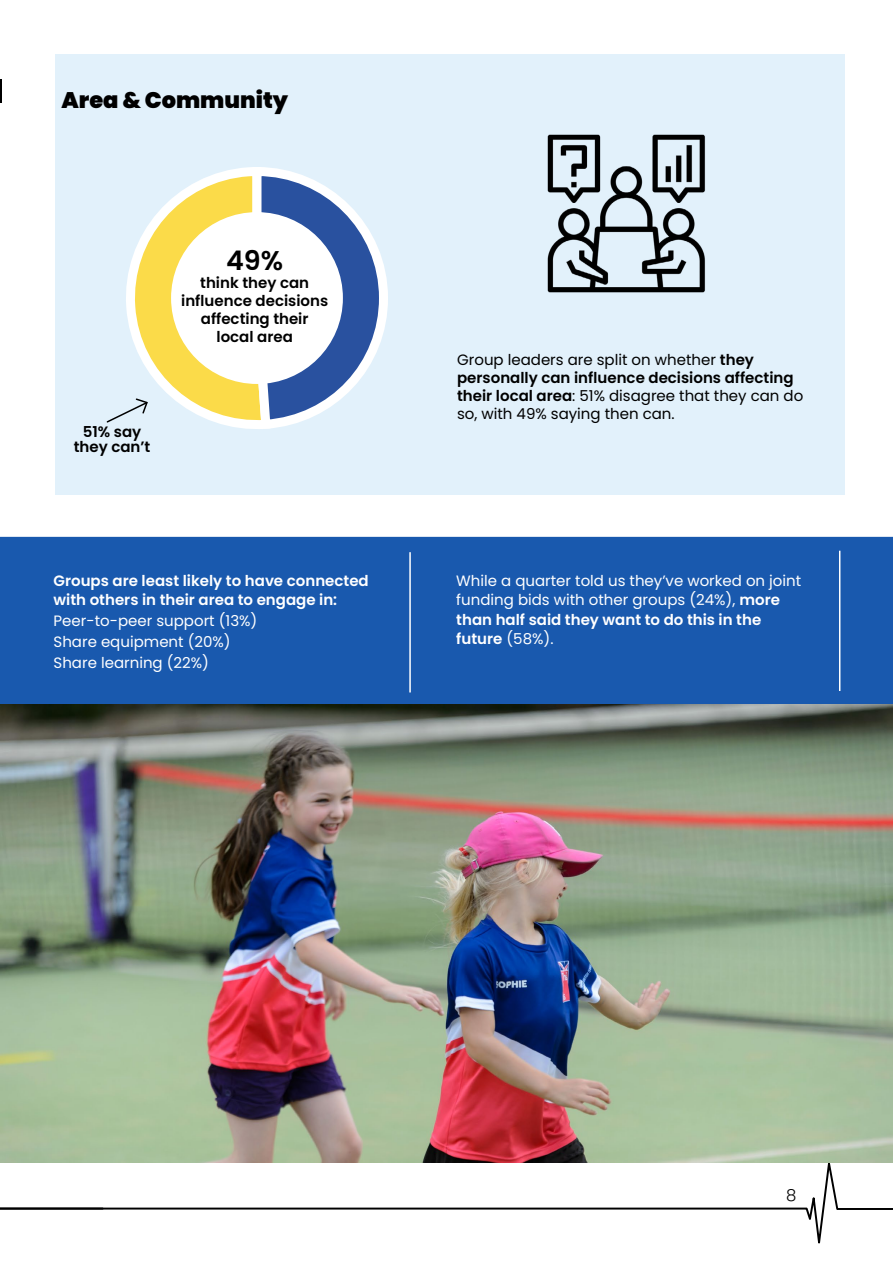
<style>
.page{position:relative;width:893px;height:1263px;background:#fff}
.page>*{position:absolute;margin:0;border:0;box-sizing:border-box;transform-origin:0 0}
.t1{font:600 27px "Poppins";color:#000}
.t2{font:900 22.5px "Poppins";color:#000}
.t3{font:300 16.5px "Poppins";color:#000}
.t4{font:15px/19.5px "Poppins";color:#fff}
.t5{font:15px/18px "Poppins";color:#000}
.t6{font:600 15px/18px "Poppins";color:#000;text-align:center}
.t7{font:600 15px/19.5px "Poppins";color:#fff}
.s1{font-weight:600}
</style>
<div class="page">
<div style="left:55px;top:54px;width:789px;height:440px;background:#e2f1fb"></div>
<svg style="left:0;top:1162px;width:893px;height:81px"></svg>
<div style="left:1px;top:538px;width:891px;height:166px;background:#1959ae"></div>
<div style="left:0;top:537px;width:893px;height:168px;border:2px solid #1959ae"></div>
<img style="left:547px;top:134px;width:159px;height:159px">
<hr style="left:409px;top:552px;width:2px;height:140px;background:#fff">
<hr style="left:839px;top:551px;width:1px;height:140px;background:#fff">
<img style="left:0;top:705px;width:893px;height:457px">
<svg style="left:106px;top:167px;width:282px;height:262px"></svg>
<svg style="left:0;top:79px;width:1px;height:24px"></svg>
<h2 class="t2" style="left:61px;top:88px;width:228px">Area &amp; Community</h2>
<h1 class="t1" style="left:226px;top:245px;width:59px">49%</h1>
<p class="t6" style="left:181px;top:274px;width:148px">think they can influence decisions affecting their local area</p>
<p class="t6" style="left:74px;top:424px;width:78px;line-height:15px">51% say they can’t</p>
<p class="t7" style="left:54px;top:571px;width:317px">Groups are least likely to have connected with others in their area to engage in:</p>
<p class="t4" style="left:54px;top:610px;width:205px;line-height:21px">Peer-to-peer support (13%)<br>Share equipment (20%)<br>Share learning (22%)</p>
<p class="t5" style="left:457px;top:351px;width:348px">Group leaders are split on whether <span class="s1">they personally can influence decisions affecting their local area</span>: 51% disagree that they can do so, with 49% saying then can.</p>
<p class="t4" style="left:456px;top:571px;width:346px">While a quarter told us they’ve worked on joint funding bids with other groups (24%), <span class="s1">more than half said they want to do this in the future</span> (58%).</p>
<p class="t3" style="left:786px;top:1186px;width:12px">8</p>
</div>
